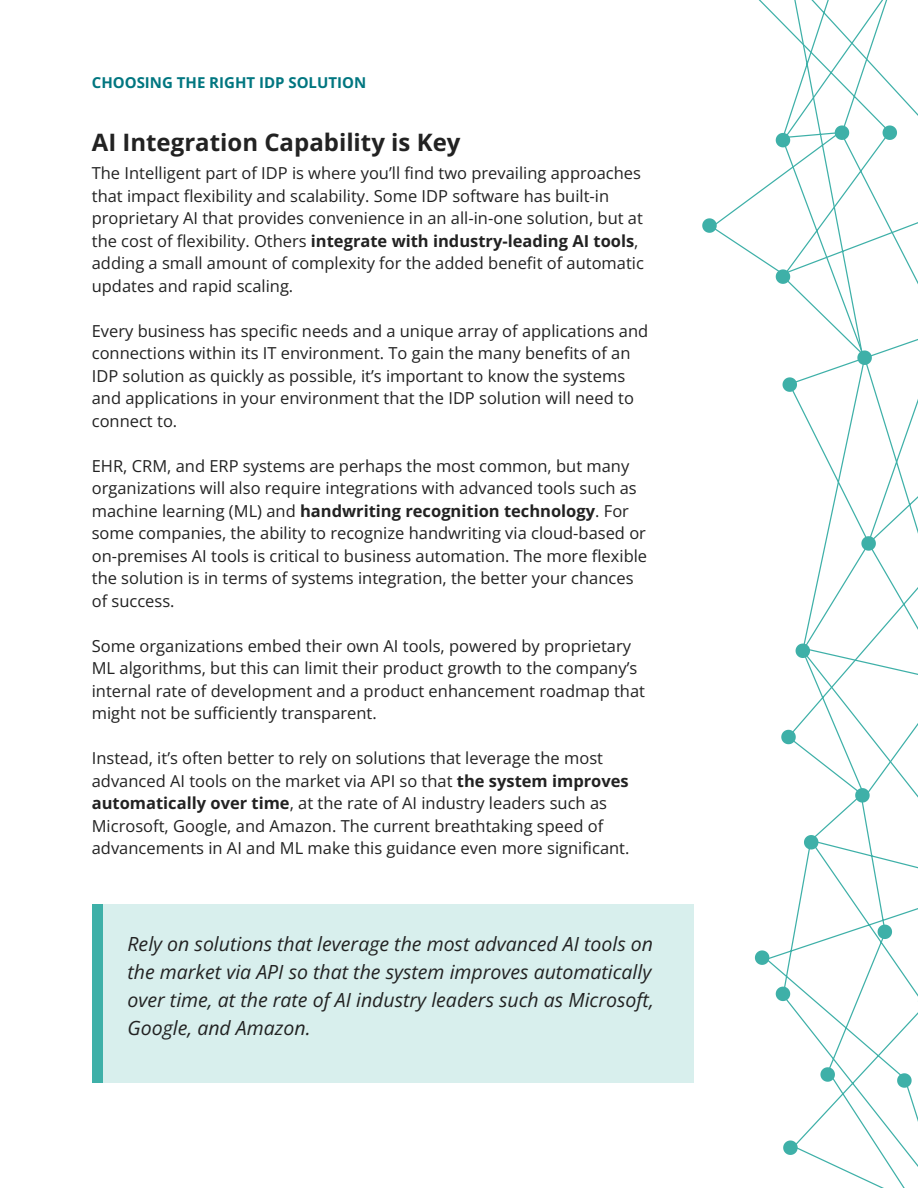
<style>
.page{position:relative;width:918px;height:1188px;background:#fff}
.page>*{position:absolute;margin:0;border:0;box-sizing:border-box;transform-origin:0 0}
.t1{font:700 24px "Open Sans";color:#222}
.t2{font:italic 19.5px/28.2px "Open Sans";color:#222}
.t3{font:16.5px/22.5px "Open Sans";color:#222}
.t4{font:700 15px "Open Sans";color:#007680}
.s1{font-weight:700}
</style>
<div class="page">
<div style="left:92px;top:904px;width:602px;height:179px;background:#d8efed"></div>
<div style="left:92px;top:904px;width:11px;height:179px;background:#3eb0a8"></div>
<svg style="left:769px;top:887px;width:149px;height:301px"></svg>
<svg style="left:734px;top:0;width:184px;height:386px"></svg>
<svg style="left:775px;top:132px;width:16px;height:16px"></svg>
<svg style="left:835px;top:125px;width:14px;height:15px"></svg>
<svg style="left:776px;top:269px;width:14px;height:15px"></svg>
<svg style="left:883px;top:125px;width:14px;height:15px"></svg>
<svg style="left:776px;top:987px;width:14px;height:14px"></svg>
<svg style="left:878px;top:925px;width:14px;height:14px"></svg>
<svg style="left:917px;top:994px;width:1px;height:15px"></svg>
<svg style="left:783px;top:1140px;width:15px;height:15px"></svg>
<svg style="left:820px;top:1067px;width:15px;height:15px"></svg>
<svg style="left:755px;top:950px;width:14px;height:15px"></svg>
<svg style="left:897px;top:1073px;width:15px;height:15px"></svg>
<svg style="left:702px;top:218px;width:15px;height:15px"></svg>
<svg style="left:783px;top:377px;width:4px;height:15px"></svg>
<svg style="left:787px;top:321px;width:131px;height:215px"></svg>
<svg style="left:781px;top:536px;width:137px;height:351px"></svg>
<p class="t4" style="left:92px;top:72px;width:276px">CHOOSING THE RIGHT IDP SOLUTION</p>
<p class="t1" style="left:92px;top:125px;width:370px">AI Integration Capability is Key</p>
<p class="t3" style="left:92px;top:162px;width:554px">The Intelligent part of IDP is where you’ll find two prevailing approaches that impact flexibility and scalability. Some IDP software has built-in proprietary AI that provides convenience in an all-in-one solution, but at the cost of flexibility. Others <span class="s1">integrate with industry-leading AI tools</span>, adding a small amount of complexity for the added benefit of automatic updates and rapid scaling.</p>
<p class="t3" style="left:92px;top:319px;width:558px">Every business has specific needs and a unique array of applications and connections within its IT environment. To gain the many benefits of an IDP solution as quickly as possible, it’s important to know the systems and applications in your environment that the IDP solution will need to connect to.</p>
<p class="t3" style="left:92px;top:454px;width:557px">EHR, CRM, and ERP systems are perhaps the most common, but many organizations will also require integrations with advanced tools such as machine learning (ML) and <span class="s1">handwriting recognition technology</span>. For some companies, the ability to recognize handwriting via cloud-based or on-premises AI tools is critical to business automation. The more flexible the solution is in terms of systems integration, the better your chances of success.</p>
<p class="t3" style="left:92px;top:634px;width:555px">Some organizations embed their own AI tools, powered by proprietary ML algorithms, but this can limit their product growth to the company’s internal rate of development and a product enhancement roadmap that might not be sufficiently transparent.</p>
<p class="t3" style="left:92px;top:747px;width:539px">Instead, it’s often better to rely on solutions that leverage the most advanced AI tools on the market via API so that <span class="s1">the system improves automatically over time</span>, at the rate of AI industry leaders such as Microsoft, Google, and Amazon. The current breathtaking speed of advancements in AI and ML make this guidance even more significant.</p>
<p class="t2" style="left:128px;top:929px;width:528px">Rely on solutions that leverage the most advanced AI tools on the market via API so that the system improves automatically over time, at the rate of AI industry leaders such as Microsoft, Google, and Amazon.</p>
</div>
